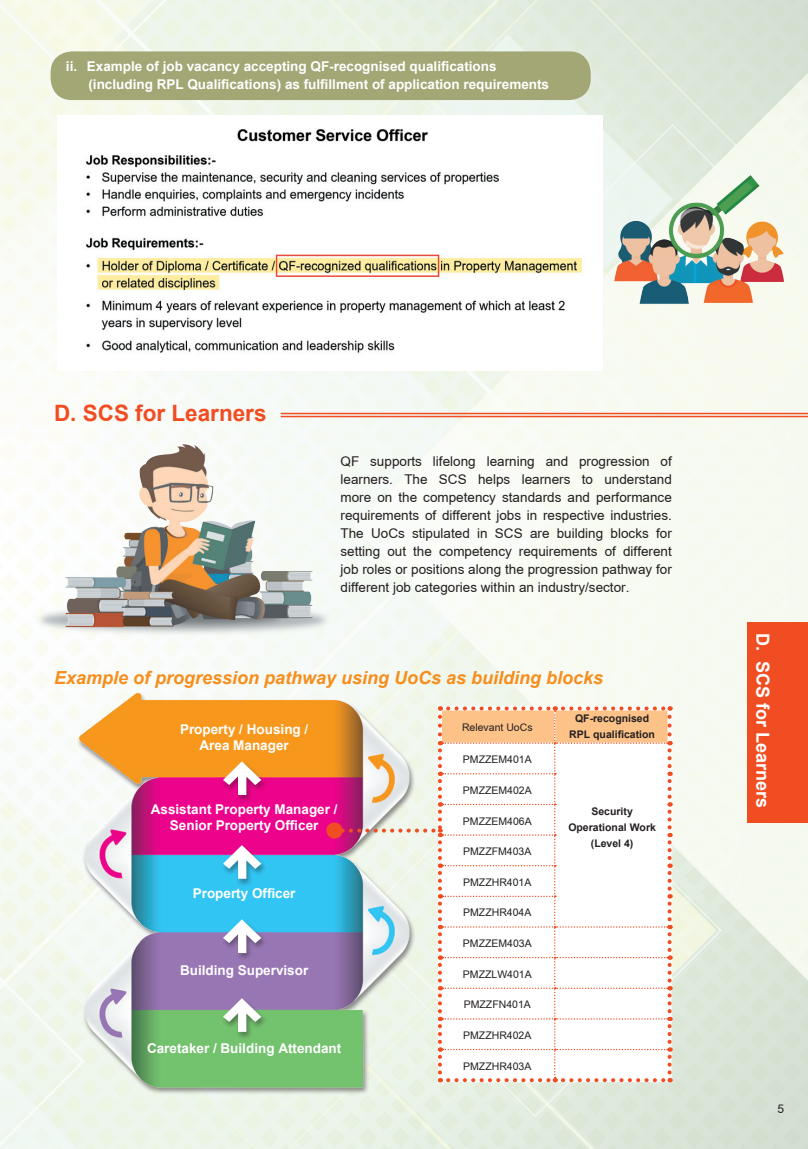
<style>
.page{position:relative;width:808px;height:1149px;background:#fff}
.page>*{position:absolute;margin:0;border:0;box-sizing:border-box;transform-origin:0 0}
.t1{font:700 22.5px "Arial";color:#f04d22}
.t2{font:italic 700 18px "Arial";color:#f68e1e}
.t3{font:700 18px "Arial";color:#fff}
.t4{font:13.5px/18px "Arial";color:#231f20;text-align:justify}
.t5{font:700 13.5px/16.2px "Arial";color:#fff;text-align:center}
.t6{font:12px "Arial";color:#231f20}
.t7{font:10.5px "Arial";color:#231f20}
.t8{font:700 10.5px/16.2px "Arial";color:#231f20;text-align:center}
</style>
<div class="page">
<img style="left:0;top:0;width:808px;height:1148px">
<div style="left:51px;top:51px;width:540px;height:49px;background:#a3a675;border-radius:21px"></div>
<div style="left:747px;top:622px;width:61px;height:200px;background:#f04d22"></div>
<hr style="left:281px;top:412px;width:527px;height:2px;background:#f04d22">
<hr style="left:281px;top:415px;width:527px;height:2px;background:#f04d22">
<img style="left:75px;top:678px;width:340px;height:433px">
<div style="left:221px;top:760px;width:46px;height:43px;background:#231f20;opacity:.4"></div>
<svg style="left:223px;top:761px;width:38px;height:33px"></svg>
<svg style="left:343px;top:706px;width:329px;height:375px"></svg>
<div style="left:326px;top:822px;width:17px;height:16px;background:#f04d22;border-radius:50%"></div>
<div style="left:221px;top:844px;width:46px;height:43px;background:#231f20;opacity:.4"></div>
<svg style="left:223px;top:844px;width:38px;height:34px"></svg>
<div style="left:221px;top:918px;width:46px;height:43px;background:#231f20;opacity:.4"></div>
<svg style="left:223px;top:919px;width:38px;height:33px"></svg>
<div style="left:221px;top:997px;width:46px;height:43px;background:#231f20;opacity:.4"></div>
<svg style="left:223px;top:997px;width:38px;height:34px"></svg>
<img style="left:26px;top:438px;width:323px;height:206px">
<img style="left:609px;top:172px;width:178px;height:134px">
<img style="left:58px;top:116px;width:544px;height:254px">
<p class="t5" style="left:66px;top:58px;width:432px">ii. Example of job vacancy accepting QF-recognised qualifications</p>
<p class="t5" style="left:88px;top:76px;width:462px">(including RPL Qualifications) as fulfillment of application requirements</p>
<p class="t1" style="left:54px;top:398px;width:214px">D. SCS for Learners</p>
<p class="t4" style="left:340px;top:451px;width:333px">QF supports lifelong learning and progression of learners. The SCS helps learners to understand more on the competency standards and performance requirements of different jobs in respective industries.<br>The UoCs stipulated in SCS are building blocks for setting out the competency requirements of different job roles or positions along the progression pathway for different job categories within an industry/sector.</p>
<p class="t2" style="left:54px;top:665px;width:551px">Example of progression pathway using UoCs as building blocks</p>
<p class="t5" style="left:180px;top:721px;width:130px">Property / Housing /<br>Area Manager</p>
<p class="t5" style="left:151px;top:801px;width:188px">Assistant Property Manager /<br>Senior Property Officer</p>
<p class="t5" style="left:193px;top:884px;width:104px">Property Officer</p>
<p class="t5" style="left:180px;top:962px;width:130px">Building Supervisor</p>
<p class="t5" style="left:147px;top:1040px;width:196px">Caretaker / Building Attendant</p>
<p class="t7" style="left:462px;top:720px;width:72px">Relevant UoCs</p>
<p class="t8" style="left:569px;top:709px;width:87px">QF-recognised<br>RPL qualification</p>
<p class="t7" style="left:463px;top:753px;width:70px">PMZZEM401A</p>
<p class="t7" style="left:463px;top:784px;width:70px">PMZZEM402A</p>
<p class="t7" style="left:463px;top:814px;width:70px">PMZZEM406A</p>
<p class="t7" style="left:463px;top:845px;width:70px">PMZZFM403A</p>
<p class="t7" style="left:463px;top:876px;width:70px">PMZZHR401A</p>
<p class="t7" style="left:463px;top:906px;width:70px">PMZZHR404A</p>
<p class="t7" style="left:463px;top:937px;width:70px">PMZZEM403A</p>
<p class="t7" style="left:463px;top:967px;width:70px">PMZZLW401A</p>
<p class="t7" style="left:464px;top:998px;width:69px">PMZZFN401A</p>
<p class="t7" style="left:463px;top:1029px;width:70px">PMZZHR402A</p>
<p class="t7" style="left:463px;top:1059px;width:70px">PMZZHR403A</p>
<p class="t8" style="left:568px;top:802px;width:89px">Security<br>Operational Work</p>
<p class="t8" style="left:591px;top:835px;width:44px">(Level 4)</p>
<p class="t3" style="left:775px;top:633px;width:177px;rotate:90deg">D. SCS for Learners</p>
<p class="t6" style="left:778px;top:1101px;width:8px">5</p>
</div>
